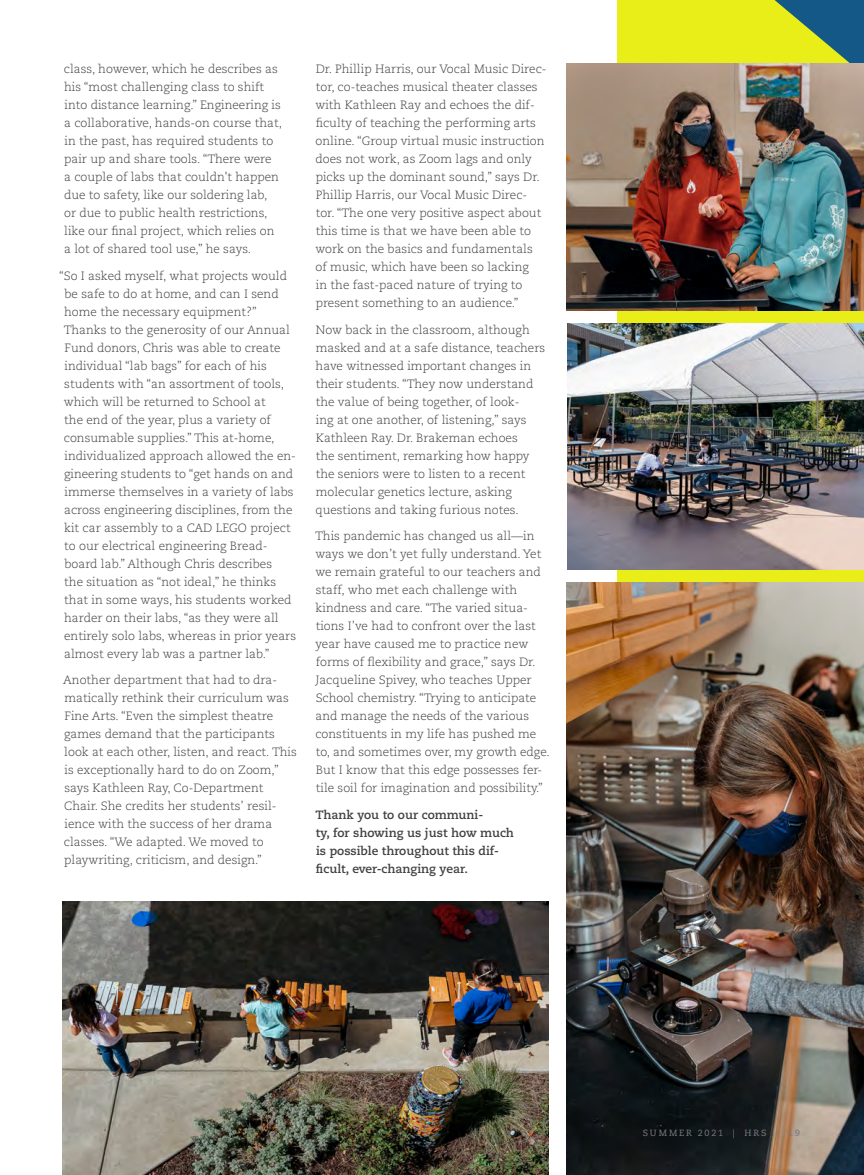
<style>
.page{position:relative;width:864px;height:1175px;background:#fff}
.page>*{position:absolute;margin:0;border:0;box-sizing:border-box;transform-origin:0 0}
.t1{font:300 12px/18px "Caecilia LT Std";color:#414042}
.t2{font:700 12px/18px "Caecilia LT Std";color:#414042}
.t3{font:9px "Caecilia LT Std";letter-spacing:.205em;color:#7b7c7f}
.s1{font-weight:700}
</style>
<div class="page">
<div style="left:618px;top:0;width:246px;height:642px;background:#e9ee18"></div>
<svg style="left:775px;top:0;width:89px;height:64px"></svg>
<img style="left:568px;top:323px;width:296px;height:247px">
<img style="left:567px;top:582px;width:297px;height:592px">
<img style="left:567px;top:64px;width:297px;height:246px">
<img style="left:63px;top:901px;width:486px;height:273px">
<p class="t1" style="left:64px;top:60px;width:220px">class, however, which he describes as his “most challenging class to shift into distance learning.” Engineering is a collaborative, hands-on course that, in the past, has required students to pair up and share tools. “There were<br>a couple of labs that couldn't happen due to safety, like our soldering lab, or due to public health restrictions, like our final project, which relies on a lot of shared tool use,” he says.</p>
<p class="t1" style="left:64px;top:267px;width:234px;text-indent:-5px">“So I asked myself, what projects would be safe to do at home, and can I send home the necessary equipment?” Thanks to the generosity of our Annual Fund donors, Chris was able to create individual “lab bags” for each of his students with “an assortment of tools, which will be returned to School at<br>the end of the year, plus a variety of consumable supplies.” This at-home, individualized approach allowed the en&shy;gineering students to “get hands on and immerse themselves in a variety of labs across engineering disciplines, from the kit car assembly to a CAD LEGO project to our electrical engineering Bread&shy;board lab.” Although Chris describes<br>the situation as “not ideal,” he thinks that in some ways, his students worked harder on their labs, “as they were all entirely solo labs, whereas in prior years almost every lab was a partner lab.”</p>
<p class="t1" style="left:63px;top:671px;width:235px">Another department that had to dra&shy;matically rethink their curriculum was Fine Arts. “Even the simplest theatre games demand that the participants look at each other, listen, and react. This is exceptionally hard to do on Zoom,” says Kathleen Ray, Co-Department Chair. She credits her students’ resil&shy;ience with the success of her drama classes. “We adapted. We moved to playwriting, criticism, and design.”</p>
<p class="t1" style="left:315px;top:60px;width:233px">Dr. Phillip Harris, our Vocal Music Direc&shy;tor, co-teaches musical theater classes with Kathleen Ray and echoes the dif&shy;ficulty of teaching the performing arts online. “Group virtual music instruction does not work, as Zoom lags and only picks up the dominant sound,” says Dr.<br>Phillip Harris, our Vocal Music Direc&shy;tor. “The one very positive aspect about this time is that we have been able to work on the basics and fundamentals of music, which have been so lacking<br>in the fast-paced nature of trying to present something to an audience.”</p>
<p class="t1" style="left:315px;top:321px;width:231px">Now back in the classroom, although masked and at a safe distance, teachers have witnessed important changes in their students. “They now understand the value of being together, of look-<br>ing at one another, of listening,” says Kathleen Ray. Dr. Brakeman echoes<br>the sentiment, remarking how happy the seniors were to listen to a recent molecular genetics lecture, asking questions and taking furious notes.</p>
<p class="t1" style="left:315px;top:527px;width:236px">This pandemic has changed us all––in ways we don’t yet fully understand. Yet we remain grateful to our teachers and staff, who met each challenge with kindness and care. “The varied situa&shy;tions I’ve had to confront over the last year have caused me to practice new forms of flexibility and grace,” says Dr.<br>Jacqueline Spivey, who teaches Upper School chemistry. “Trying to anticipate and manage the needs of the various constituents in my life has pushed me to, and sometimes over, my growth edge.<br>But I know that this edge possesses fer&shy;tile soil for imagination and possibility.”</p>
<p class="t2" style="left:316px;top:806px;width:200px">Thank you to our communi-<br>ty, for showing us just how much is possible throughout this dif&shy;ficult, ever-changing year.</p>
<p class="t3" style="left:643px;top:1127px;width:159px">SUMMER 2021 | HRS | <span class="s1">19</span></p>
</div>
